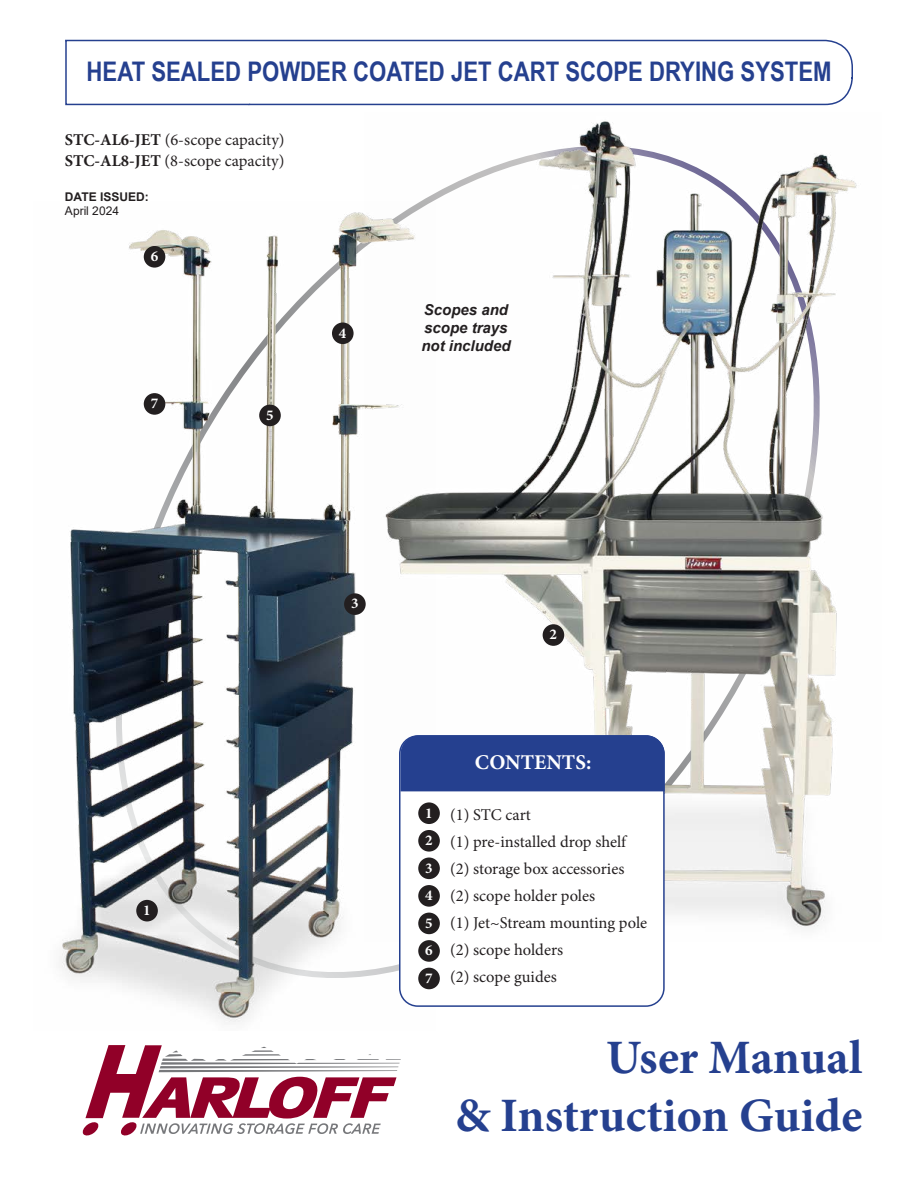
<style>
.page{position:relative;width:918px;height:1188px;background:#fff}
.page>*{position:absolute;margin:0;border:0;box-sizing:border-box;transform-origin:0 0}
.t1{font:700 48px/57.6px "Minion Pro";color:#25408f;text-align:right}
.t2{font:700 27px "Arial Narrow";color:#25408f}
.t3{font:700 21px "Minion Pro";color:#fff}
.t4{font:16.5px/27px "Minion Pro";color:#231f20}
.t5{font:italic 700 15px/18px "Arial";color:#231f20}
.t6{font:700 15px/27.6px "Minion Pro";color:#fff;text-align:justify}
.t7{font:700 12px "Arial";color:#231f20}
.t8{font:12px "Arial";color:#231f20}
.s1{font-weight:700}
</style>
<div class="page">
<svg style="left:65px;top:39px;width:788px;height:67px"></svg>
<img style="left:60px;top:212px;width:353px;height:810px">
<img style="left:364px;top:121px;width:493px;height:820px">
<div style="left:400px;top:736px;width:264px;height:270px;background:#fff;border-radius:18px"></div>
<div style="left:399px;top:735px;width:266px;height:272px;border:2px solid #25408f;border-radius:18px"></div>
<div style="left:400px;top:734px;width:265px;height:58px;background:#25408f"></div>
<div style="left:418px;top:802px;width:22px;height:22px;background:#231f20;border-radius:50%"></div>
<div style="left:418px;top:830px;width:22px;height:22px;background:#231f20;border-radius:50%"></div>
<div style="left:418px;top:858px;width:22px;height:21px;background:#231f20;border-radius:50%"></div>
<div style="left:418px;top:885px;width:22px;height:22px;background:#231f20;border-radius:50%"></div>
<div style="left:418px;top:913px;width:22px;height:21px;background:#231f20;border-radius:50%"></div>
<div style="left:418px;top:940px;width:22px;height:22px;background:#231f20;border-radius:50%"></div>
<div style="left:418px;top:968px;width:22px;height:21px;background:#231f20;border-radius:50%"></div>
<div style="left:136px;top:900px;width:22px;height:21px;background:#231f20;border-radius:50%"></div>
<div style="left:543px;top:624px;width:21px;height:22px;background:#231f20;border-radius:50%"></div>
<div style="left:344px;top:593px;width:22px;height:22px;background:#231f20;border-radius:50%"></div>
<div style="left:332px;top:323px;width:22px;height:21px;background:#231f20;border-radius:50%"></div>
<div style="left:259px;top:405px;width:22px;height:21px;background:#231f20;border-radius:50%"></div>
<div style="left:144px;top:246px;width:21px;height:22px;background:#231f20;border-radius:50%"></div>
<div style="left:144px;top:393px;width:21px;height:22px;background:#231f20;border-radius:50%"></div>
<svg style="left:82px;top:1045px;width:319px;height:91px"></svg>
<h2 class="t2" style="left:87px;top:51px;width:747px">HEAT SEALED POWDER COATED JET CART SCOPE DRYING SYSTEM</h2>
<p class="t4" style="left:65px;top:129px;width:221px;line-height:21px"><span class="s1">STC-AL6-JET</span> (6-scope capacity)<br><span class="s1">STC-AL8-JET</span> (8-scope capacity)</p>
<p class="t7" style="left:65px;top:188px;width:85px">DATE ISSUED:</p>
<p class="t8" style="left:65px;top:203px;width:56px">April 2024</p>
<p class="t6" style="left:151px;top:242px;width:9px">6</p>
<p class="t6" style="left:151px;top:389px;width:9px">7</p>
<p class="t6" style="left:143px;top:896px;width:9px">1</p>
<p class="t6" style="left:266px;top:401px;width:9px">5</p>
<p class="t6" style="left:339px;top:319px;width:9px">4</p>
<p class="t5" style="left:421px;top:301px;width:91px">Scopes and scope trays not included</p>
<p class="t6" style="left:351px;top:590px;width:9px">3</p>
<p class="t6" style="left:550px;top:621px;width:9px">2</p>
<p class="t6" style="left:425px;top:799px;width:9px">1<br>2<br>3<br>4<br>5<br>6<br>7</p>
<p class="t3" style="left:475px;top:747px;width:118px">CONTENTS:</p>
<p class="t4" style="left:450px;top:801px;width:199px">(1) STC cart<br>(1) pre-installed drop shelf (2) storage box accessories (2) scope holder poles<br>(1) Jet~Stream mounting pole (2) scope holders<br>(2) scope guides</p>
<h1 class="t1" style="left:455px;top:1028px;width:409px">User Manual<br>&amp; Instruction Guide</h1>
</div>
